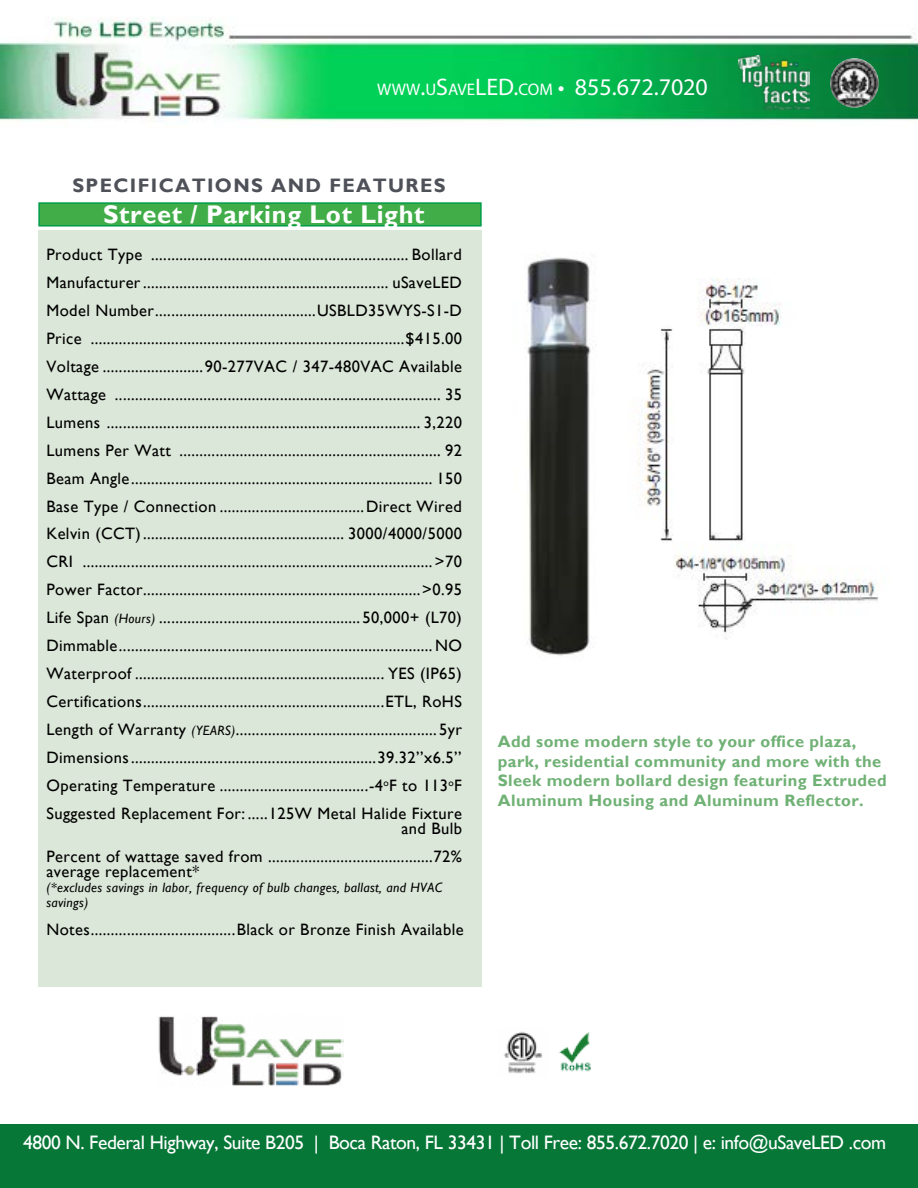
<style>
.page{position:relative;width:918px;height:1188px;background:#fff}
.page>*{position:absolute;margin:0;border:0;box-sizing:border-box;transform-origin:0 0}
.t1{font:700 25.5px "Gill Sans";letter-spacing:.025em;color:#fff}
.t2{font:24px "Myriad Pro";color:#fff}
.t3{font:19.5px "Gill Sans";letter-spacing:-.02em;color:#fff}
.t4{font:700 19.5px "Gill Sans";letter-spacing:.07em;color:#4e5158}
.t5{font:16.5px/27.9px "Gill Sans";letter-spacing:.025em;color:#000;text-align:justify}
.t6{font:700 16.5px/19.5px "Gill Sans";letter-spacing:.025em;color:#70b175}
.t7{font:italic 13.5px/15px "Gill Sans";letter-spacing:.025em;color:#000}
.s1{font-size:16.8px}
.s2{font-style:italic;font-size:13.5px}
</style>
<div class="page">
<div style="left:38px;top:230px;width:444px;height:757px;background:#dbe7d8"></div>
<div style="left:38px;top:202px;width:444px;height:25px;background:#41ad49;border:2px solid #019c49"></div>
<div style="left:0;top:1124px;width:918px;height:64px;background:#067737"></div>
<img style="left:0;top:17px;width:918px;height:105px">
<img style="left:738px;top:55px;width:72px;height:55px">
<img style="left:830px;top:58px;width:49px;height:50px;border-radius:25px">
<img style="left:158px;top:1016px;width:185px;height:70px">
<img style="left:559px;top:1033px;width:32px;height:39px">
<img style="left:504px;top:1032px;width:39px;height:42px">
<img style="left:527px;top:257px;width:69px;height:399px">
<img style="left:637px;top:279px;width:242px;height:361px">
<h2 class="t2" style="left:377px;top:72px;width:332px"><span class="s1">WWW</span>.<span class="s1">U</span>S<span class="s1">AVE</span>LED.<span class="s1">COM</span> • 855.672.7020</h2>
<p class="t4" style="left:72px;top:173px;width:375px">SPECIFICATIONS AND FEATURES</p>
<h1 class="t1" style="left:103px;top:199px;width:323px">Street / Parking Lot Light</h1>
<p class="t5" style="left:46px;top:241px;width:417px">Product Type ................................................................ Bollard Manufacturer............................................................. uSaveLED Model Number........................................USBLD35WYS-S1-D Price ..............................................................................$415.00<br>Voltage .........................90-277VAC / 347-480VAC Available Wattage ................................................................................. 35<br>Lumens .............................................................................. 3,220<br>Lumens Per Watt ................................................................. 92<br>Beam Angle........................................................................... 150<br>Base Type / Connection ....................................Direct Wired Kelvin (CCT).................................................. 3000/4000/5000<br>CRI ....................................................................................... &gt;70<br>Power Factor.....................................................................&gt;0.95<br>Life Span <span class="s2">(Hours)</span> .................................................. 50,000+ (L70)<br>Dimmable..............................................................................NO Waterproof .............................................................. YES (IP65)<br>Certifications............................................................ETL, RoHS Length of Warranty <span class="s2">(YEARS)</span>.................................................. 5yr Dimensions.............................................................39.32’’x6.5’’ Operating Temperature .....................................-4<sup>o</sup>F to 113<sup>o</sup>F Suggested Replacement For: .....125W Metal Halide Fixture</p>
<p class="t5" style="left:46px;top:815px;width:417px;text-align:right">and Bulb<br>Percent of wattage saved from .........................................72%</p>
<p class="t5" style="left:46px;top:858px;width:154px">average replacement*</p>
<p class="t7" style="left:46px;top:880px;width:397px">(*excludes savings in labor, frequency of bulb changes, ballast, and HVAC savings)</p>
<p class="t5" style="left:46px;top:916px;width:419px">Notes....................................Black or Bronze Finish Available</p>
<p class="t6" style="left:498px;top:733px;width:390px">Add some modern style to your office plaza, park, residential community and more with the Sleek modern bollard design featuring Extruded Aluminum Housing and Aluminum Reflector.</p>
<p class="t3" style="left:23px;top:1131px;width:865px">4800 N. Federal Highway, Suite B205 | Boca Raton, FL 33431 | Toll Free: 855.672.7020 | e: info@uSaveLED .com</p>
</div>
